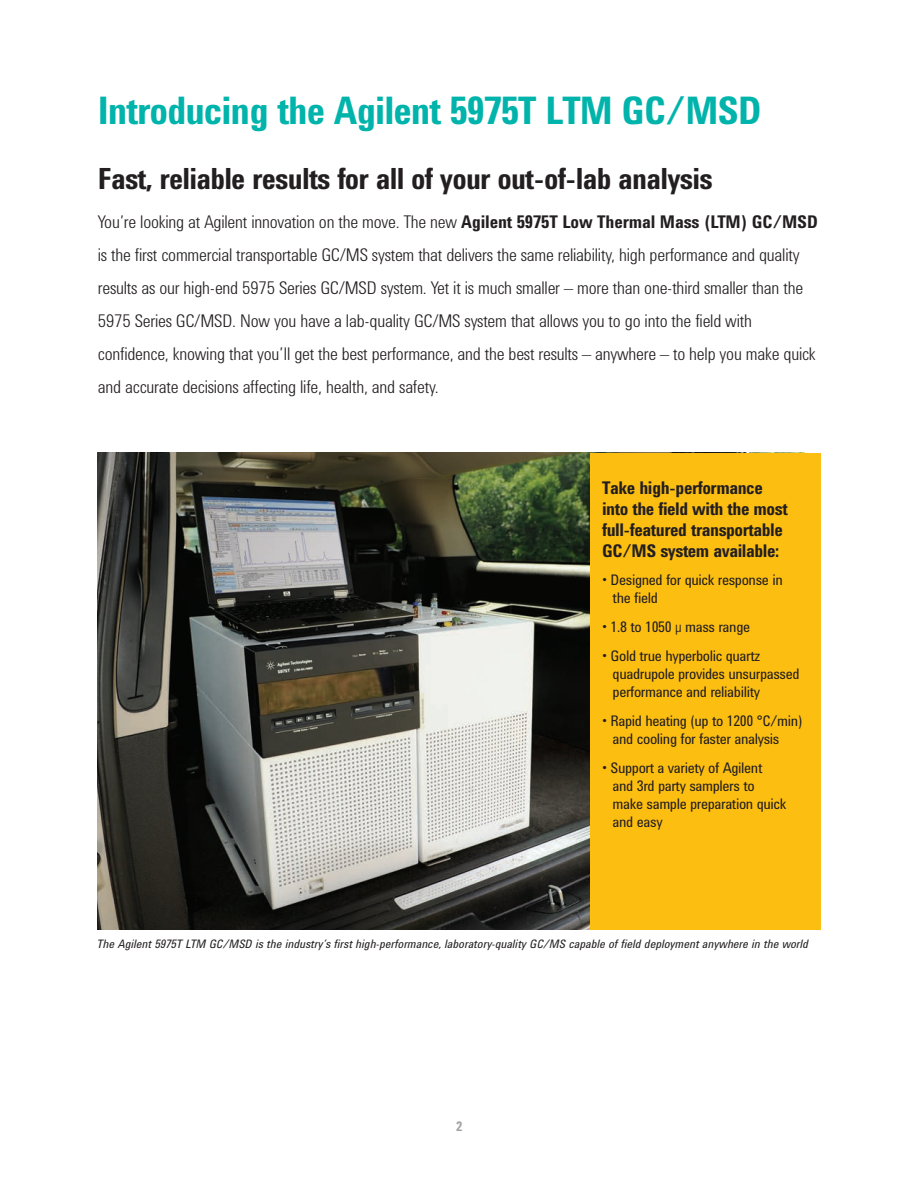
<style>
.page{position:relative;width:918px;height:1188px;background:#fff}
.page>*{position:absolute;margin:0;border:0;box-sizing:border-box;transform-origin:0 0}
.t1{font:700 39px "Agilent Condensed CFF";letter-spacing:-.025em;color:#00b4ab}
.t2{font:700 30px "Agilent Condensed CFF";letter-spacing:-.025em;color:#231f20}
.t3{font:300 18px/33px "Agilent Condensed CFF";letter-spacing:-.01em;color:#231f20}
.t4{font:700 18px/21px "Agilent Condensed CFF";letter-spacing:-.025em;color:#231f20}
.t5{font:15px/18px "Agilent Condensed CFF";letter-spacing:-.025em;color:#231f20}
.t6{font:700 13.5px "Agilent Condensed CFF";color:#a1a1a5}
.t7{font:italic 12px "Agilent Condensed CFF";color:#231f20}
.s1{font-weight:700}
.s2{font-weight:300}
</style>
<div class="page">
<img style="left:98px;top:453px;width:492px;height:476px">
<div style="left:590px;top:453px;width:231px;height:476px;background:#fdbe12"></div>
<h1 class="t1" style="left:98px;top:96px;width:665px">Introducing the Agilent 5975T LTM GC/MSD</h1>
<h2 class="t2" style="left:98px;top:167px;width:617px">Fast, reliable results for all of your out-of-lab analysis</h2>
<p class="t3" style="left:98px;top:207px;width:722px">You’re looking at Agilent innovation on the move. The new <span class="s1">Agilent 5975T Low Thermal Mass (LTM) GC/MSD </span>is the first commercial transportable GC/MS system that delivers the same reliability, high performance and quality results as our high-end 5975 Series GC/MSD system. Yet it is much smaller – more than one-third smaller than the 5975 Series GC/MSD. Now you have a lab-quality GC/MS system that allows you to go into the field with confidence, knowing that you’ll get the best performance, and the best results – anywhere – to help you make quick and accurate decisions affecting life, health, and safety.</p>
<p class="t4" style="left:602px;top:478px;width:187px">Take high-performance into the field with the most full-featured transportable<br>GC/MS system available:</p>
<p class="t5" style="left:613px;top:572px;width:172px;text-indent:-10px">• Designed for quick response in the field</p>
<p class="t5" style="left:602px;top:619px;width:150px">• 1.8 to 1050 <span class="s2">µ</span> mass range</p>
<p class="t5" style="left:613px;top:648px;width:188px;text-indent:-10px">• Gold true hyperbolic quartz quadrupole provides unsurpassed performance and reliability</p>
<p class="t5" style="left:613px;top:713px;width:191px;text-indent:-10px">• Rapid heating (up to 1200 °C/min) and cooling for faster analysis</p>
<p class="t5" style="left:613px;top:760px;width:175px;text-indent:-10px">• Support a variety of Agilent and 3rd party samplers to make sample preparation quick and easy</p>
<p class="t7" style="left:97px;top:940px;width:713px">The Agilent 5975T LTM GC/MSD is the industry’s first high-performance, laboratory-quality GC/MS capable of field deployment anywhere in the world</p>
<p class="t6" style="left:456px;top:1121px;width:8px">2</p>
</div>
